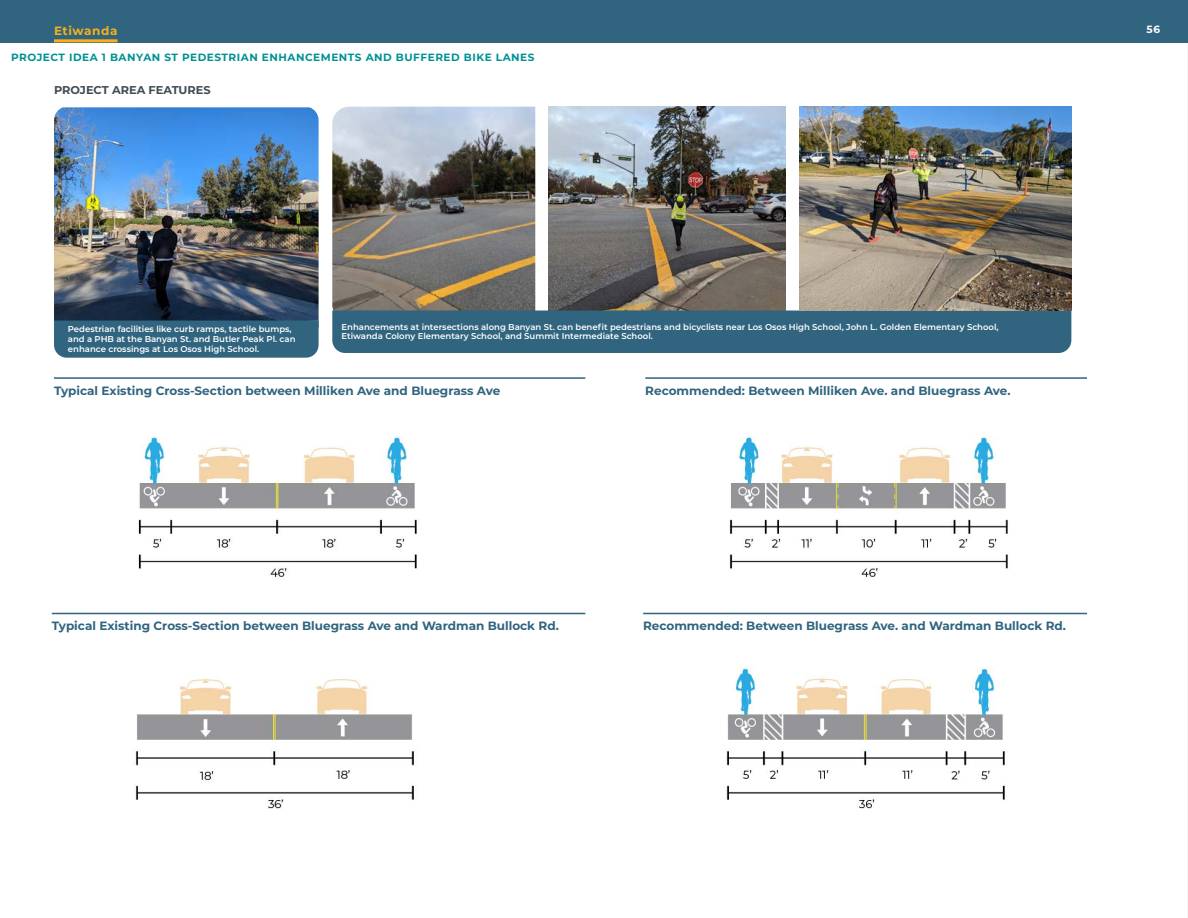
<style>
.page{position:relative;width:1188px;height:918px;background:#fff}
.page>*{position:absolute;margin:0;border:0;box-sizing:border-box;transform-origin:0 0}
.H2_with_Line{font:700 12px "Montserrat";color:#30647f}
.t1{font:700 12px "Montserrat";letter-spacing:.05em;color:#faaf18}
.t2{font:700 11.4px "Montserrat";color:#404c54}
.Subtitle{font:700 10.5px "Montserrat";letter-spacing:.05em;color:#009193}
.t3{font:700 10.5px "Montserrat";color:#fff}
.Photo_Caption{font:600 8.55px/9.9px "Montserrat";color:#fff}
</style>
<div class="page">
<img style="left:54px;top:107px;width:265px;height:214px">
<div style="left:54px;top:321px;width:265px;height:37px;background:#30647f"></div>
<img style="left:549px;top:107px;width:237px;height:203px">
<img style="left:332px;top:107px;width:203px;height:203px">
<div style="left:332px;top:310px;width:739px;height:43px;background:#30647f"></div>
<hr style="left:52px;top:613px;width:533px;height:1px;background:#30647f">
<hr style="left:54px;top:377px;width:531px;height:2px;background:#30647f">
<hr style="left:643px;top:613px;width:444px;height:1px;background:#30647f">
<hr style="left:645px;top:377px;width:442px;height:2px;background:#30647f">
<img style="left:135px;top:678px;width:279px;height:131px">
<img style="left:138px;top:437px;width:279px;height:140px">
<img style="left:726px;top:668px;width:279px;height:141px">
<img style="left:729px;top:437px;width:279px;height:140px">
<img style="left:799px;top:107px;width:272px;height:203px">
<hr style="left:1187px;top:31px;width:1px;height:887px;background:#d3d6d9">
<div style="left:0;top:0;width:1188px;height:42px;background:#30647f"></div>
<hr style="left:54px;top:39px;width:64px;height:3px;background:#faaf18">
<h1 class="t1" style="left:54px;top:22px;width:65px">Etiwanda</h1>
<p class="t3" style="left:1147px;top:22px;width:15px">56</p>
<p class="Subtitle" style="left:11px;top:50px;width:525px">PROJECT IDEA 1 BANYAN ST PEDESTRIAN ENHANCEMENTS AND BUFFERED BIKE LANES</p>
<h3 class="t2" style="left:54px;top:81px;width:158px">PROJECT AREA FEATURES</h3>
<p class="Photo_Caption" style="left:68px;top:324px;width:229px">Pedestrian facilities like curb ramps, tactile bumps, and a PHB at the Banyan St. and Butler Peak Pl. can enhance crossings at Los Osos High School.</p>
<p class="Photo_Caption" style="left:342px;top:321px;width:659px">Enhancements at intersections along Banyan St. can benefit pedestrians and bicyclists near Los Osos High School, John L. Golden Elementary School,<br>Etiwanda Colony Elementary School, and Summit Intermediate School.</p>
<p class="H2_with_Line" style="left:54px;top:382px;width:448px">Typical Existing Cross-Section between Milliken Ave and Bluegrass Ave</p>
<p class="H2_with_Line" style="left:645px;top:382px;width:367px">Recommended: Between Milliken Ave. and Bluegrass Ave.</p>
<p class="H2_with_Line" style="left:52px;top:618px;width:509px">Typical Existing Cross-Section between Bluegrass Ave and Wardman Bullock Rd.</p>
<p class="H2_with_Line" style="left:643px;top:618px;width:424px">Recommended: Between Bluegrass Ave. and Wardman Bullock Rd.</p>
</div>
